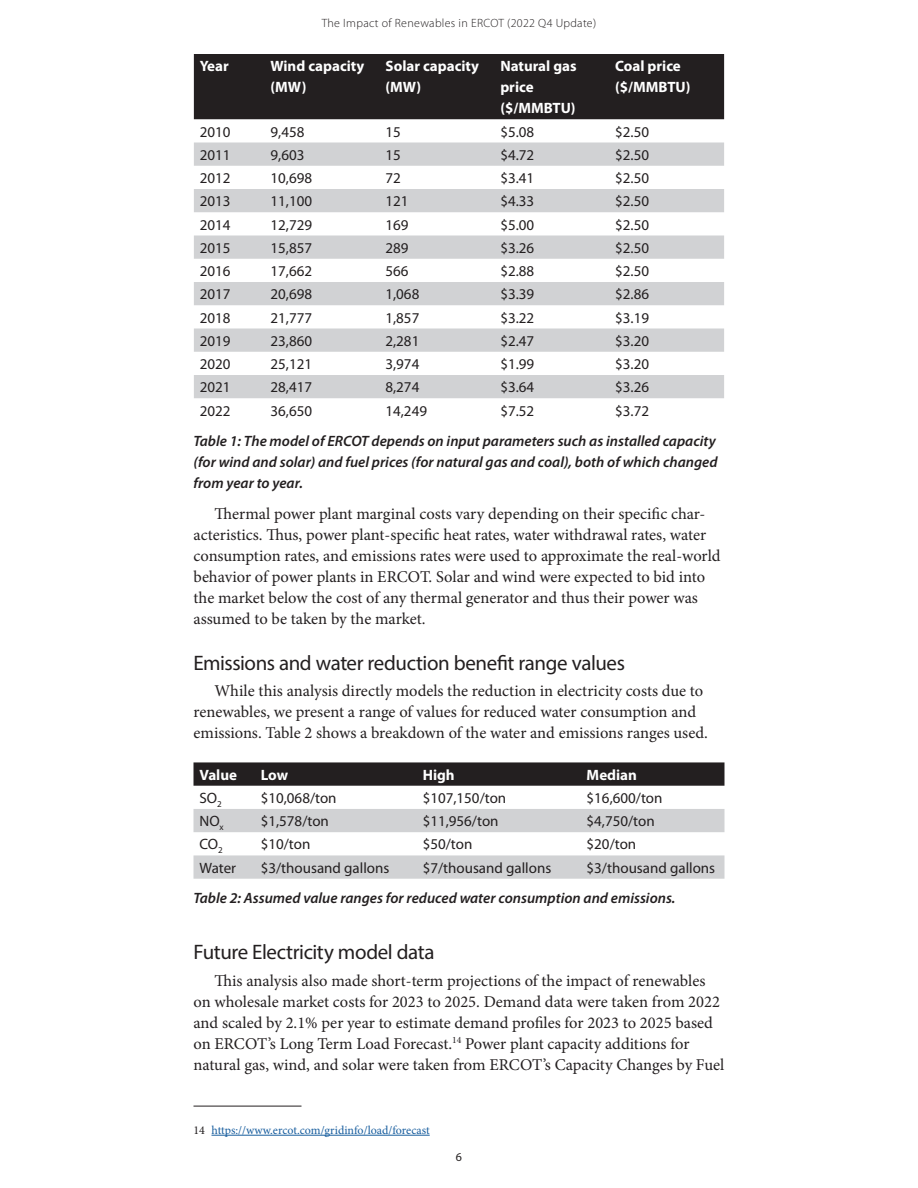
<style>
.page{position:relative;width:918px;height:1188px;background:#fff}
.page>*{position:absolute;margin:0;border:0;box-sizing:border-box;transform-origin:0 0}
.Sub-subheadline{font:21px "Myriad Variable Concept";letter-spacing:-.02em;color:#231f20}
.Body_11_14_Indented{font:16.5px/21px "Minion Pro";color:#231f20}
.Table_Content{font:15px "Myriad Pro";color:#231f20}
.Captions{font:italic 600 15px/21px "Myriad Pro";color:#231f20}
.Table_Hed{font:700 15px/21px "Myriad Pro";color:#fff}
.Footnote{font:12px "Minion Pro";color:#175d9e}
.t1{font:300 12px "Myriad Pro";letter-spacing:.025em;color:#231f20}
.t2{font:12px "Myriad Pro";color:#231f20}
.s1{color:#231f20}
</style>
<div class="page">
<div style="left:194px;top:54px;width:530px;height:65px;background:#231f20"></div>
<svg style="left:194px;top:142px;width:530px;height:256px;fill:#d1d2d4"></svg>
<hr style="left:194px;top:1106px;width:108px;height:1px;background:#231f20">
<hr style="left:212px;top:1135px;width:218px;height:1px;background:#175d9e">
<svg style="left:194px;top:762px;width:530px;height:24px;background:#292526"></svg>
<svg style="left:194px;top:809px;width:530px;height:70px"></svg>
<p class="t1" style="left:322px;top:16px;width:276px">The Impact of Renewables in ERCOT (2022 Q4 Update)</p>
<p class="Table_Hed" style="left:200px;top:55px;width:30px">Year</p>
<p class="Table_Hed" style="left:271px;top:55px;width:95px">Wind capacity (MW)</p>
<p class="Table_Hed" style="left:385px;top:55px;width:95px">Solar capacity (MW)</p>
<p class="Table_Hed" style="left:500px;top:55px;width:78px">Natural gas price ($/MMBTU)</p>
<p class="Table_Hed" style="left:615px;top:55px;width:67px">Coal price</p>
<p class="Table_Hed" style="left:615px;top:76px;width:77px">($/MMBTU)</p>
<p class="Table_Content" style="left:200px;top:122px;width:32px">2010</p>
<p class="Table_Content" style="left:271px;top:122px;width:35px">9,458</p>
<p class="Table_Content" style="left:385px;top:122px;width:17px">15</p>
<p class="Table_Content" style="left:500px;top:122px;width:35px">$5.08</p>
<p class="Table_Content" style="left:615px;top:122px;width:35px">$2.50</p>
<p class="Table_Content" style="left:200px;top:145px;width:32px">2011</p>
<p class="Table_Content" style="left:271px;top:145px;width:35px">9,603</p>
<p class="Table_Content" style="left:385px;top:145px;width:17px">15</p>
<p class="Table_Content" style="left:500px;top:145px;width:35px">$4.72</p>
<p class="Table_Content" style="left:615px;top:145px;width:35px">$2.50</p>
<p class="Table_Content" style="left:200px;top:169px;width:32px">2012</p>
<p class="Table_Content" style="left:271px;top:169px;width:43px">10,698</p>
<p class="Table_Content" style="left:385px;top:169px;width:17px">72</p>
<p class="Table_Content" style="left:500px;top:169px;width:35px">$3.41</p>
<p class="Table_Content" style="left:615px;top:169px;width:35px">$2.50</p>
<p class="Table_Content" style="left:200px;top:192px;width:32px">2013</p>
<p class="Table_Content" style="left:271px;top:192px;width:43px">11,100</p>
<p class="Table_Content" style="left:385px;top:192px;width:25px">121</p>
<p class="Table_Content" style="left:500px;top:192px;width:35px">$4.33</p>
<p class="Table_Content" style="left:615px;top:192px;width:35px">$2.50</p>
<p class="Table_Content" style="left:200px;top:215px;width:32px">2014</p>
<p class="Table_Content" style="left:271px;top:215px;width:43px">12,729</p>
<p class="Table_Content" style="left:385px;top:215px;width:25px">169</p>
<p class="Table_Content" style="left:500px;top:215px;width:35px">$5.00</p>
<p class="Table_Content" style="left:615px;top:215px;width:35px">$2.50</p>
<p class="Table_Content" style="left:200px;top:238px;width:32px">2015</p>
<p class="Table_Content" style="left:271px;top:238px;width:43px">15,857</p>
<p class="Table_Content" style="left:385px;top:238px;width:25px">289</p>
<p class="Table_Content" style="left:500px;top:238px;width:35px">$3.26</p>
<p class="Table_Content" style="left:615px;top:238px;width:35px">$2.50</p>
<p class="Table_Content" style="left:200px;top:262px;width:32px">2016</p>
<p class="Table_Content" style="left:271px;top:262px;width:43px">17,662</p>
<p class="Table_Content" style="left:385px;top:262px;width:25px">566</p>
<p class="Table_Content" style="left:500px;top:262px;width:35px">$2.88</p>
<p class="Table_Content" style="left:615px;top:262px;width:35px">$2.50</p>
<p class="Table_Content" style="left:200px;top:285px;width:32px">2017</p>
<p class="Table_Content" style="left:271px;top:285px;width:43px">20,698</p>
<p class="Table_Content" style="left:385px;top:285px;width:35px">1,068</p>
<p class="Table_Content" style="left:500px;top:285px;width:35px">$3.39</p>
<p class="Table_Content" style="left:615px;top:285px;width:35px">$2.86</p>
<p class="Table_Content" style="left:200px;top:308px;width:32px">2018</p>
<p class="Table_Content" style="left:271px;top:308px;width:43px">21,777</p>
<p class="Table_Content" style="left:385px;top:308px;width:35px">1,857</p>
<p class="Table_Content" style="left:500px;top:308px;width:35px">$3.22</p>
<p class="Table_Content" style="left:615px;top:308px;width:35px">$3.19</p>
<p class="Table_Content" style="left:200px;top:331px;width:32px">2019</p>
<p class="Table_Content" style="left:271px;top:331px;width:43px">23,860</p>
<p class="Table_Content" style="left:385px;top:331px;width:35px">2,281</p>
<p class="Table_Content" style="left:500px;top:331px;width:35px">$2.47</p>
<p class="Table_Content" style="left:615px;top:331px;width:35px">$3.20</p>
<p class="Table_Content" style="left:200px;top:355px;width:32px">2020</p>
<p class="Table_Content" style="left:271px;top:355px;width:43px">25,121</p>
<p class="Table_Content" style="left:385px;top:355px;width:35px">3,974</p>
<p class="Table_Content" style="left:500px;top:355px;width:35px">$1.99</p>
<p class="Table_Content" style="left:615px;top:355px;width:35px">$3.20</p>
<p class="Table_Content" style="left:200px;top:378px;width:32px">2021</p>
<p class="Table_Content" style="left:271px;top:378px;width:43px">28,417</p>
<p class="Table_Content" style="left:385px;top:378px;width:35px">8,274</p>
<p class="Table_Content" style="left:500px;top:378px;width:35px">$3.64</p>
<p class="Table_Content" style="left:615px;top:378px;width:35px">$3.26</p>
<p class="Table_Content" style="left:200px;top:401px;width:32px">2022</p>
<p class="Table_Content" style="left:271px;top:401px;width:43px">36,650</p>
<p class="Table_Content" style="left:385px;top:401px;width:43px">14,249</p>
<p class="Table_Content" style="left:500px;top:401px;width:35px">$7.52</p>
<p class="Table_Content" style="left:615px;top:401px;width:35px">$3.72</p>
<p class="Captions" style="left:194px;top:430px;width:526px">Table 1: The model of ERCOT depends on input parameters such as installed capacity (for wind and solar) and fuel prices (for natural gas and coal), both of which changed from year to year.</p>
<p class="Body_11_14_Indented" style="left:194px;top:503px;width:529px;text-indent:21px">Thermal power plant marginal costs vary depending on their specific char&shy;acteristics. Thus, power plant-specific heat rates, water withdrawal rates, water consumption rates, and emissions rates were used to approximate the real-world behavior of power plants in ERCOT. Solar and wind were expected to bid into the market below the cost of any thermal generator and thus their power was assumed to be taken by the market.</p>
<p class="Sub-subheadline" style="left:194px;top:651px;width:433px">Emissions and water reduction benefit range values</p>
<p class="Body_11_14_Indented" style="left:194px;top:681px;width:516px;text-indent:21px">While this analysis directly models the reduction in electricity costs due to renewables, we present a range of values for reduced water consumption and emissions. Table 2 shows a breakdown of the water and emissions ranges used.</p>
<p class="Table_Hed" style="left:200px;top:764px;width:39px">Value</p>
<p class="Table_Hed" style="left:261px;top:764px;width:29px">Low</p>
<p class="Table_Hed" style="left:423px;top:764px;width:34px">High</p>
<p class="Table_Hed" style="left:587px;top:764px;width:52px">Median</p>
<p class="Table_Content" style="left:200px;top:789px;width:24px">SO<sub>2</sub></p>
<p class="Table_Content" style="left:261px;top:789px;width:77px">$10,068/ton</p>
<p class="Table_Content" style="left:423px;top:789px;width:85px">$107,150/ton</p>
<p class="Table_Content" style="left:587px;top:789px;width:77px">$16,600/ton</p>
<p class="Table_Content" style="left:200px;top:812px;width:26px">NO<sub>x</sub></p>
<p class="Table_Content" style="left:261px;top:812px;width:70px">$1,578/ton</p>
<p class="Table_Content" style="left:423px;top:812px;width:77px">$11,956/ton</p>
<p class="Table_Content" style="left:587px;top:812px;width:70px">$4,750/ton</p>
<p class="Table_Content" style="left:200px;top:835px;width:25px">CO<sub>2</sub></p>
<p class="Table_Content" style="left:261px;top:835px;width:51px">$10/ton</p>
<p class="Table_Content" style="left:423px;top:835px;width:51px">$50/ton</p>
<p class="Table_Content" style="left:587px;top:835px;width:51px">$20/ton</p>
<p class="Table_Content" style="left:200px;top:858px;width:38px">Water</p>
<p class="Table_Content" style="left:261px;top:858px;width:130px">$3/thousand gallons</p>
<p class="Table_Content" style="left:423px;top:858px;width:130px">$7/thousand gallons</p>
<p class="Table_Content" style="left:587px;top:858px;width:130px">$3/thousand gallons</p>
<p class="Captions" style="left:194px;top:887px;width:484px">Table 2: Assumed value ranges for reduced water consumption and emissions.</p>
<p class="Sub-subheadline" style="left:194px;top:940px;width:243px">Future Electricity model data</p>
<p class="Body_11_14_Indented" style="left:194px;top:970px;width:532px;text-indent:21px">This analysis also made short-term projections of the impact of renewables on wholesale market costs for 2023 to 2025. Demand data were taken from 2022 and scaled by 2.1% per year to estimate demand profiles for 2023 to 2025 based on ERCOT’s Long Term Load Forecast.<sup>14</sup> Power plant capacity additions for natural gas, wind, and solar were taken from ERCOT’s Capacity Changes by Fuel</p>
<p class="Footnote" style="left:194px;top:1122px;width:238px"><span class="s1">14</span> https://www.ercot.com/gridinfo/load/forecast</p>
<p class="t2" style="left:456px;top:1150px;width:8px">6</p>
</div>
